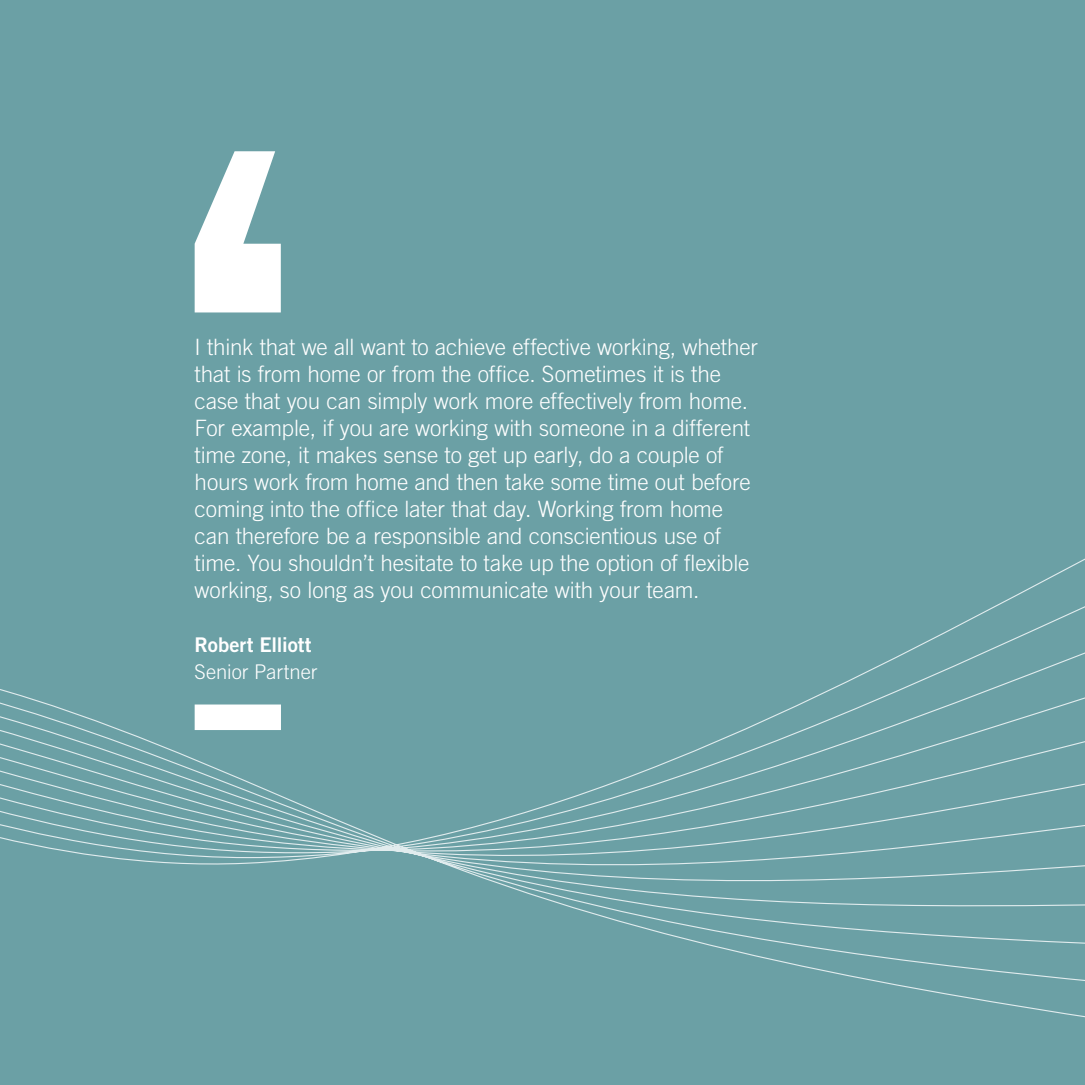
<style>
.page{position:relative;width:1085px;height:1085px;background:#fff}
.page>*{position:absolute;margin:0;border:0;box-sizing:border-box;transform-origin:0 0}
.t1{font:300 22.5px/27px "Trade Gothic";letter-spacing:-.005em;color:#fff}
.t2{font:20.25px "Trade Gothic Bold Two";color:#fff}
.t3{font:300 20.25px "Trade Gothic";color:#fff}
</style>
<div class="page">
<div style="left:0;top:0;width:1084px;height:1084px;background:#6ba0a5"></div>
<svg style="left:0;top:559px;width:1084px;height:458px"></svg>
<div style="left:195px;top:704px;width:86px;height:26px;background:#fff"></div>
<svg style="left:195px;top:151px;width:86px;height:161px"></svg>
<p class="t1" style="left:195px;top:333px;width:564px">I think that we all want to achieve effective working, whether that is from home or from the office. Sometimes it is the case that you can simply work more effectively from home.<br>For example, if you are working with someone in a different time zone, it makes sense to get up early, do a couple of hours work from home and then take some time out before coming into the office later that day. Working from home can therefore be a responsible and conscientious use of time. You shouldn’t hesitate to take up the option of flexible working, so long as you communicate with your team.</p>
<p class="t2" style="left:195px;top:632px;width:118px">Robert Elliott</p>
<p class="t3" style="left:195px;top:659px;width:124px">Senior Partner</p>
</div>
